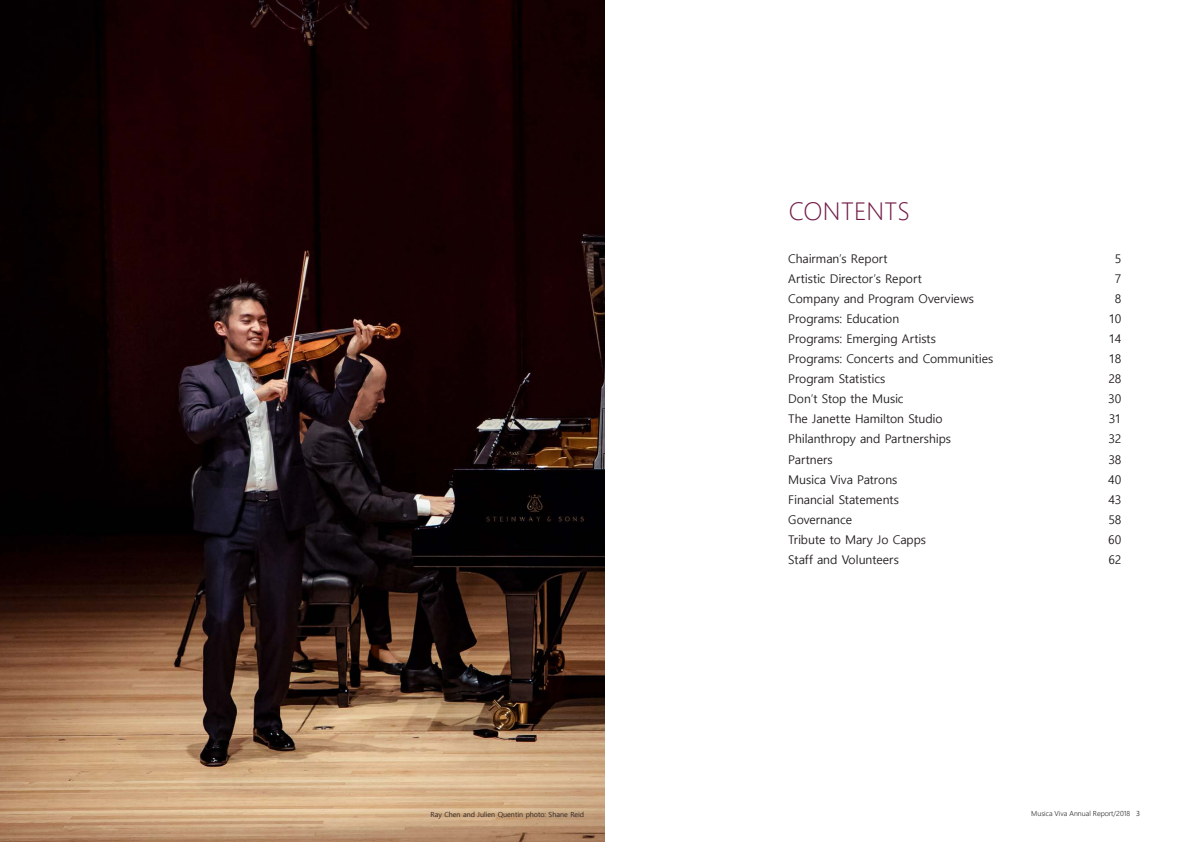
<style>
.page{position:relative;width:1191px;height:842px;background:#fff}
.page>*{position:absolute;margin:0;border:0;box-sizing:border-box;transform-origin:0 0}
.AAA_Head{font:300 25px "Segoe UI";letter-spacing:.015em;color:#701a45}
.Financial_figure{font:12px "Malgun Gothic";letter-spacing:-.005em;color:#231f20}
.t1{font:7px "Malgun Gothic";color:#231f20}
.t2{font:300 7px "Malgun Gothic";color:#231f20}
.s1{font-weight:400}
</style>
<div class="page">
<img style="left:0;top:0;width:604px;height:842px">
<p class="AAA_Head" style="left:788px;top:188px;width:123px">CONTENTS</p>
<p class="Financial_figure" style="left:788px;top:252px;width:101px">Chairman’s Report</p>
<p class="Financial_figure" style="left:1114px;top:252px;width:8px">5</p>
<p class="Financial_figure" style="left:788px;top:272px;width:135px">Artistic Director’s Report</p>
<p class="Financial_figure" style="left:1114px;top:272px;width:8px">7</p>
<p class="Financial_figure" style="left:788px;top:292px;width:187px">Company and Program Overviews</p>
<p class="Financial_figure" style="left:1114px;top:292px;width:8px">8</p>
<p class="Financial_figure" style="left:788px;top:312px;width:112px">Programs: Education</p>
<p class="Financial_figure" style="left:1108px;top:312px;width:14px">10</p>
<p class="Financial_figure" style="left:788px;top:332px;width:149px">Programs: Emerging Artists</p>
<p class="Financial_figure" style="left:1109px;top:332px;width:14px">14</p>
<p class="Financial_figure" style="left:788px;top:352px;width:207px">Programs: Concerts and Communities</p>
<p class="Financial_figure" style="left:1108px;top:352px;width:14px">18</p>
<p class="Financial_figure" style="left:788px;top:372px;width:98px">Program Statistics</p>
<p class="Financial_figure" style="left:1108px;top:372px;width:14px">28</p>
<p class="Financial_figure" style="left:788px;top:392px;width:117px">Don’t Stop the Music</p>
<p class="Financial_figure" style="left:1108px;top:392px;width:15px">30</p>
<p class="Financial_figure" style="left:788px;top:412px;width:156px">The Janette Hamilton Studio</p>
<p class="Financial_figure" style="left:1108px;top:412px;width:14px">31</p>
<p class="Financial_figure" style="left:788px;top:432px;width:164px">Philanthropy and Partnerships</p>
<p class="Financial_figure" style="left:1108px;top:432px;width:14px">32</p>
<p class="Financial_figure" style="left:788px;top:452px;width:46px">Partners</p>
<p class="Financial_figure" style="left:1108px;top:452px;width:15px">38</p>
<p class="Financial_figure" style="left:788px;top:472px;width:111px">Musica Viva Patrons</p>
<p class="Financial_figure" style="left:1108px;top:472px;width:15px">40</p>
<p class="Financial_figure" style="left:788px;top:492px;width:112px">Financial Statements</p>
<p class="Financial_figure" style="left:1108px;top:492px;width:14px">43</p>
<p class="Financial_figure" style="left:788px;top:513px;width:65px">Governance</p>
<p class="Financial_figure" style="left:1108px;top:513px;width:15px">58</p>
<p class="Financial_figure" style="left:788px;top:533px;width:139px">Tribute to Mary Jo Capps</p>
<p class="Financial_figure" style="left:1108px;top:533px;width:15px">60</p>
<p class="Financial_figure" style="left:788px;top:553px;width:112px">Staff and Volunteers</p>
<p class="Financial_figure" style="left:1108px;top:553px;width:15px">62</p>
<p class="t1" style="left:430px;top:810px;width:155px">Ray Chen and Julien Quentin photo: Shane Reid</p>
<p class="t2" style="left:1031px;top:810px;width:110px">Musica Viva Annual Report/2018 <span class="s1">3</span></p>
</div>
